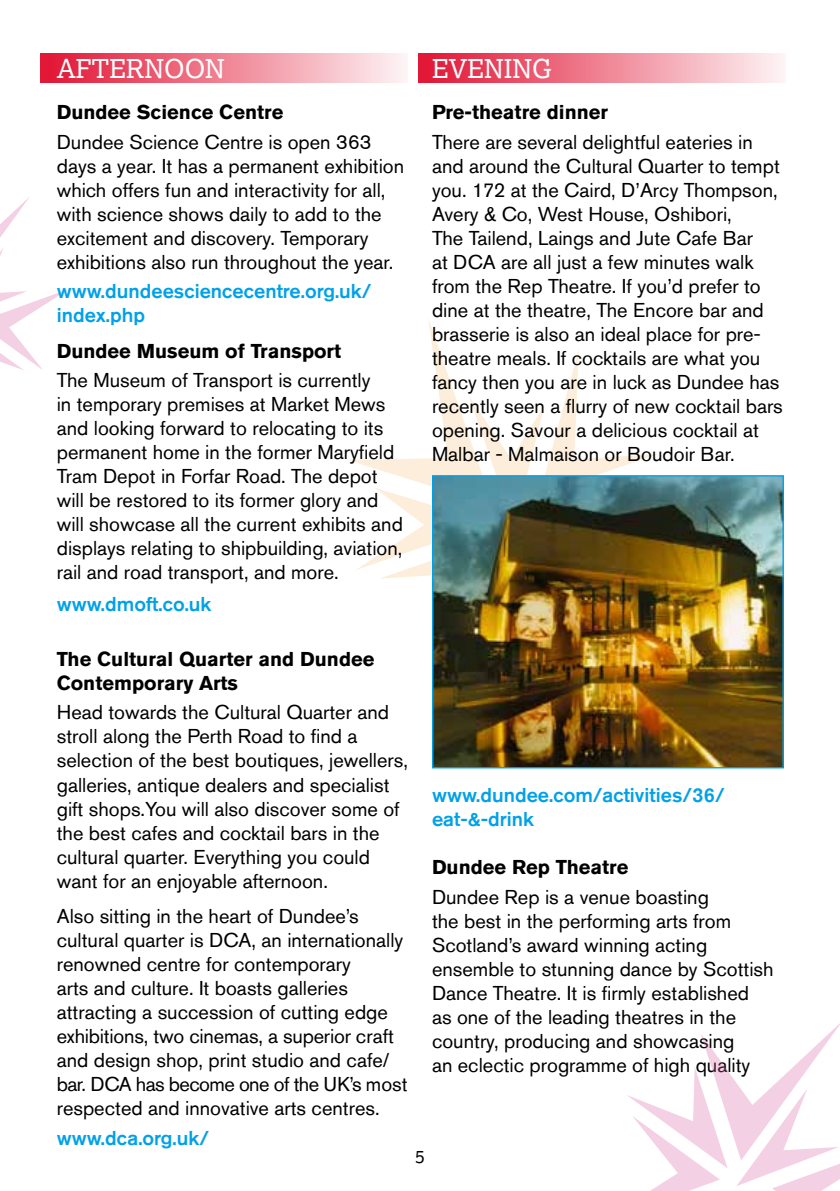
<style>
.page{position:relative;width:840px;height:1191px;background:#fff}
.page>*{position:absolute;margin:0;border:0;box-sizing:border-box;transform-origin:0 0}
.t1{font:26px "Lexia";color:#fff}
.t2{font:20px/24px "Akzidenz Grotesk Std";color:#000}
.t3{font:700 20px/24px "Akzidenz Grotesk Std";color:#000}
.t4{font:500 20px/24px "Akzidenz Grotesk Std";color:#00a1e8}
.t5{font:18px "Lexia";color:#000}
</style>
<div class="page">
<svg style="left:348px;top:319px;width:309px;height:260px"></svg>
<svg style="left:0;top:197px;width:69px;height:173px"></svg>
<div style="left:418px;top:54px;width:367px;height:29px;background:linear-gradient(to right,#e21232,#fdf4f5)"></div>
<div style="left:41px;top:54px;width:367px;height:29px;background:linear-gradient(to right,#e21332,#fdf4f6)"></div>
<img style="left:434px;top:477px;width:347px;height:289px">
<div style="left:432px;top:475px;width:351px;height:293px;border:1px solid #00a1e8"></div>
<svg style="left:627px;top:1024px;width:212px;height:167px"></svg>
<h1 class="t1" style="left:57px;top:52px;width:170px">AFTERNOON</h1>
<p class="t3" style="left:57px;top:100px;width:228px">Dundee Science Centre</p>
<p class="t2" style="left:57px;top:129px;width:349px">Dundee Science Centre is open 363 days a year. It has a permanent exhibition which offers fun and interactivity for all, with science shows daily to add to the excitement and discovery. Temporary exhibitions also run throughout the year.</p>
<p class="t4" style="left:57px;top:279px;width:316px">www.dundeesciencecentre.org.uk/ index.php</p>
<p class="t3" style="left:57px;top:339px;width:286px">Dundee Museum of Transport</p>
<p class="t2" style="left:57px;top:368px;width:347px">The Museum of Transport is currently<br>in temporary premises at Market Mews and looking forward to relocating to its permanent home in the former Maryfield Tram Depot in Forfar Road. The depot will be restored to its former glory and will showcase all the current exhibits and displays relating to shipbuilding, aviation, rail and road transport, and more.</p>
<p class="t4" style="left:57px;top:591px;width:156px">www.dmoft.co.uk</p>
<h1 class="t1" style="left:432px;top:52px;width:121px">EVENING</h1>
<p class="t3" style="left:432px;top:100px;width:177px">Pre-theatre dinner</p>
<p class="t2" style="left:432px;top:129px;width:352px">There are several delightful eateries in and around the Cultural Quarter to tempt you. 172 at the Caird, D’Arcy Thompson, Avery &amp; Co, West House, Oshibori,<br>The Tailend, Laings and Jute Cafe Bar<br>at DCA are all just a few minutes walk from the Rep Theatre. If you’d prefer to dine at the theatre, The Encore bar and brasserie is also an ideal place for pre&shy;theatre meals. If cocktails are what you fancy then you are in luck as Dundee has recently seen a flurry of new cocktail bars opening. Savour a delicious cocktail at Malbar - Malmaison or Boudoir Bar.</p>
<p class="t3" style="left:57px;top:647px;width:319px">The Cultural Quarter and Dundee<br>Contemporary Arts</p>
<p class="t2" style="left:57px;top:700px;width:352px">Head towards the Cultural Quarter and stroll along the Perth Road to find a selection of the best boutiques, jewellers, galleries, antique dealers and specialist gift shops.You will also discover some of the best cafes and cocktail bars in the cultural quarter. Everything you could want for an enjoyable afternoon.</p>
<p class="t2" style="left:57px;top:903px;width:352px">Also sitting in the heart of Dundee’s cultural quarter is DCA, an internationally renowned centre for contemporary<br>arts and culture. It boasts galleries attracting a succession of cutting edge exhibitions, two cinemas, a superior craft and design shop, print studio and cafe/ bar. DCA has become one of the UK’s most respected and innovative arts centres.</p>
<p class="t4" style="left:57px;top:1125px;width:153px">www.dca.org.uk/</p>
<p class="t4" style="left:432px;top:783px;width:294px">www.dundee.com/activities/36/ eat-&amp;-drink</p>
<p class="t3" style="left:432px;top:855px;width:198px">Dundee Rep Theatre</p>
<p class="t2" style="left:432px;top:885px;width:343px">Dundee Rep is a venue boasting<br>the best in the performing arts from Scotland’s award winning acting ensemble to stunning dance by Scottish Dance Theatre. It is firmly established<br>as one of the leading theatres in the country, producing and showcasing<br>an eclectic programme of high quality</p>
<p class="t5" style="left:415px;top:1145px;width:11px">5</p>
</div>
